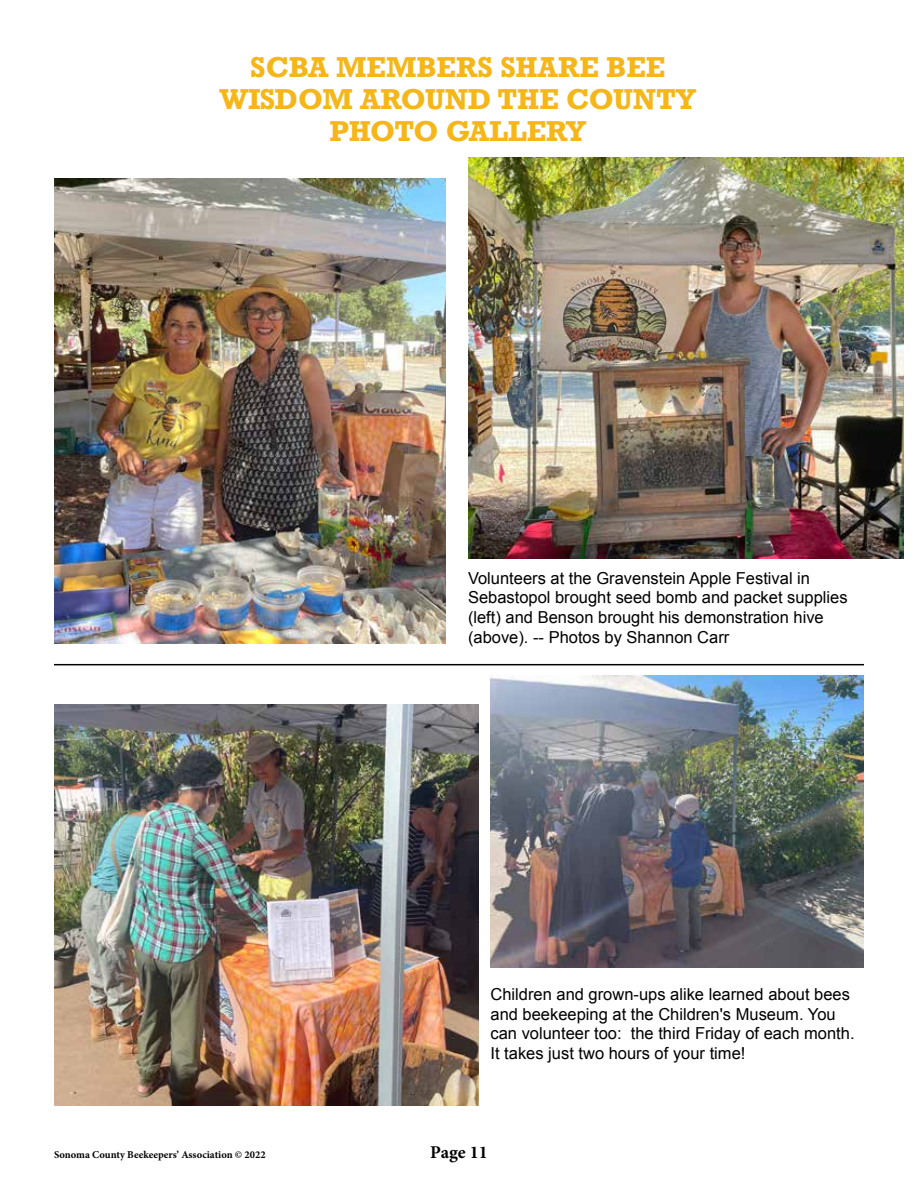
<style>
.page{position:relative;width:918px;height:1188px;background:#fff}
.page>*{position:absolute;margin:0;border:0;box-sizing:border-box;transform-origin:0 0}
.t1{font:700 27px/32.4px "Rockwell";color:#f4b619;text-align:center}
.t2{font:700 18px "Minion Pro";color:#000}
.t3{font:16.5px/19.8px "Arial";color:#000}
.t4{font:700 10.5px "Minion Pro";color:#000}
</style>
<div class="page">
<img style="left:54px;top:179px;width:392px;height:464px">
<img style="left:468px;top:158px;width:436px;height:400px">
<img style="left:54px;top:705px;width:424px;height:400px">
<hr style="left:54px;top:664px;width:810px;height:1px;background:#000">
<img style="left:490px;top:675px;width:374px;height:292px">
<h1 class="t1" style="left:219px;top:50px;width:478px">SCBA MEMBERS SHARE BEE<br>WISDOM AROUND THE COUNTY<br>PHOTO GALLERY</h1>
<p class="t3" style="left:468px;top:568px;width:381px">Volunteers at the Gravenstein Apple Festival in Sebastopol brought seed bomb and packet supplies (left) and Benson brought his demonstration hive (above). -- Photos by Shannon Carr</p>
<p class="t3" style="left:490px;top:984px;width:366px">Children and grown-ups alike learned about bees and beekeeping at the Children's Museum. You can volunteer too: the third Friday of each month.<br>It takes just two hours of your time!</p>
<p class="t4" style="left:54px;top:1147px;width:213px">Sonoma County Beekeepers’ Association © 2022</p>
<p class="t2" style="left:430px;top:1139px;width:59px">Page 11</p>
</div>
